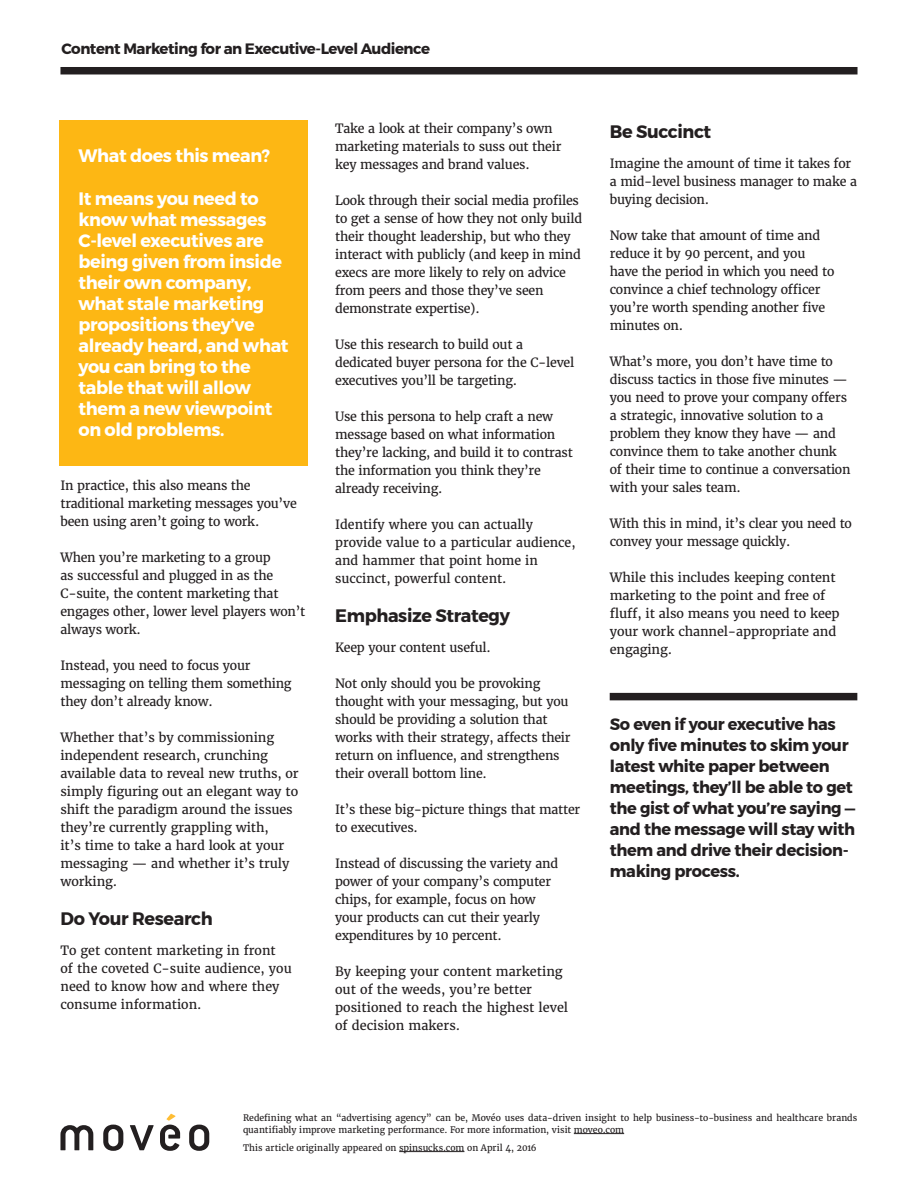
<style>
.page{position:relative;width:918px;height:1188px;background:#fff}
.page>*{position:absolute;margin:0;border:0;box-sizing:border-box;transform-origin:0 0}
.Did_You_Know_BODY{font:700 18px/21px "Montserrat";letter-spacing:-.02em;color:#fff}
.t1{font:700 18px "Montserrat";letter-spacing:-.02em;color:#231f20}
.t2{font:700 16.5px/21px "Montserrat";letter-spacing:-.02em;color:#231f20}
.t3{font:700 15px "Montserrat";letter-spacing:-.03em;color:#231f20}
.t4{font:12.75px/18px "Merriweather";letter-spacing:-.02em;color:#231f20}
.t5{font:12.75px/18px "Merriweather";color:#231f20}
.Bottom_Paragraph{font:9px/12px "Merriweather";letter-spacing:.005em;color:#231f20}
</style>
<div class="page">
<div style="left:59px;top:120px;width:249px;height:346px;background:#fdb714"></div>
<div style="left:60px;top:67px;width:798px;height:7px;background:#231f20"></div>
<svg style="left:60px;top:1125px;width:33px;height:25px"></svg>
<svg style="left:103px;top:1125px;width:20px;height:26px"></svg>
<svg style="left:130px;top:1125px;width:24px;height:25px"></svg>
<svg style="left:189px;top:1125px;width:20px;height:26px"></svg>
<svg style="left:160px;top:1114px;width:20px;height:37px"></svg>
<div style="left:610px;top:693px;width:247px;height:7px;background:#231f20"></div>
<hr style="left:574px;top:1133px;width:50px;height:1px;background:#231f20">
<hr style="left:399px;top:1151px;width:65px;height:1px;background:#231f20">
<p class="t3" style="left:62px;top:39px;width:370px">Content Marketing for an Executive-Level Audience</p>
<p class="Did_You_Know_BODY" style="left:78px;top:145px;width:193px">What does this mean?</p>
<p class="Did_You_Know_BODY" style="left:78px;top:188px;width:212px">It means you need to know what messages<br>C-level executives are being given from inside their own company, what stale marketing propositions they’ve already heard, and what you can bring to the table that will allow them a new viewpoint on old problems.</p>
<p class="t4" style="left:60px;top:477px;width:238px">In practice, this also means the traditional marketing messages you’ve been using aren’t going to work.</p>
<p class="t4" style="left:60px;top:549px;width:246px">When you’re marketing to a group<br>as successful and plugged in as the<br>C-suite, the content marketing that engages other, lower level players won’t always work.</p>
<p class="t4" style="left:60px;top:657px;width:233px">Instead, you need to focus your messaging on telling them something they don’t already know.</p>
<p class="t4" style="left:60px;top:729px;width:240px">Whether that’s by commissioning independent research, crunching available data to reveal new truths, or simply figuring out an elegant way to shift the paradigm around the issues they’re currently grappling with,<br>it’s time to take a hard look at your messaging — and whether it’s truly working.</p>
<p class="t1" style="left:60px;top:908px;width:154px">Do Your Research</p>
<p class="t5" style="left:60px;top:942px;width:233px">To get content marketing in front<br>of the coveted C-suite audience, you need to know how and where they consume information.</p>
<p class="t4" style="left:335px;top:119px;width:228px">Take a look at their company’s own marketing materials to suss out their key messages and brand values.</p>
<p class="t4" style="left:335px;top:191px;width:248px">Look through their social media profiles to get a sense of how they not only build their thought leadership, but who they interact with publicly (and keep in mind execs are more likely to rely on advice from peers and those they’ve seen demonstrate expertise).</p>
<p class="t4" style="left:335px;top:335px;width:241px">Use this research to build out a dedicated buyer persona for the C-level executives you’ll be targeting.</p>
<p class="t4" style="left:335px;top:407px;width:239px">Use this persona to help craft a new message based on what information they’re lacking, and build it to contrast the information you think they’re already receiving.</p>
<p class="t5" style="left:335px;top:515px;width:242px">Identify where you can actually provide value to a particular audience, and hammer that point home in succinct, powerful content.</p>
<p class="t1" style="left:335px;top:604px;width:176px">Emphasize Strategy</p>
<p class="t4" style="left:335px;top:638px;width:157px">Keep your content useful.</p>
<p class="t4" style="left:335px;top:674px;width:237px">Not only should you be provoking thought with your messaging, but you should be providing a solution that works with their strategy, affects their return on influence, and strengthens their overall bottom line.</p>
<p class="t4" style="left:335px;top:800px;width:247px">It’s these big-picture things that matter to executives.</p>
<p class="t4" style="left:335px;top:854px;width:224px">Instead of discussing the variety and power of your company’s computer chips, for example, focus on how your products can cut their yearly expenditures by 10 percent.</p>
<p class="t5" style="left:335px;top:962px;width:235px">By keeping your content marketing out of the weeds, you’re better positioned to reach the highest level of decision makers.</p>
<p class="t1" style="left:610px;top:120px;width:103px">Be Succinct</p>
<p class="t4" style="left:610px;top:154px;width:249px">Imagine the amount of time it takes for a mid-level business manager to make a buying decision.</p>
<p class="t4" style="left:610px;top:226px;width:226px">Now take that amount of time and reduce it by 90 percent, and you have the period in which you need to convince a chief technology officer you’re worth spending another five minutes on.</p>
<p class="t4" style="left:610px;top:352px;width:242px">What’s more, you don’t have time to discuss tactics in those five minutes — you need to prove your company offers a strategic, innovative solution to a problem they know they have — and convince them to take another chunk of their time to continue a conversation with your sales team.</p>
<p class="t4" style="left:610px;top:514px;width:244px">With this in mind, it’s clear you need to convey your message quickly.</p>
<p class="t4" style="left:610px;top:568px;width:231px">While this includes keeping content marketing to the point and free of fluff, it also means you need to keep your work channel-appropriate and engaging.</p>
<p class="t2" style="left:610px;top:714px;width:247px">So even if your executive has only five minutes to skim your latest white paper between meetings, they’ll be able to get the gist of what you’re saying — and the message will stay with them and drive their decision&shy;making process.</p>
<p class="Bottom_Paragraph" style="left:243px;top:1112px;width:616px">Redefining what an “advertising agency” can be, Movéo uses data-driven insight to help business-to-business and healthcare brands quantifiably improve marketing performance. For more information, visit moveo.com</p>
<p class="Bottom_Paragraph" style="left:243px;top:1142px;width:295px">This article originally appeared on spinsucks.com on April 4, 2016</p>
</div>
